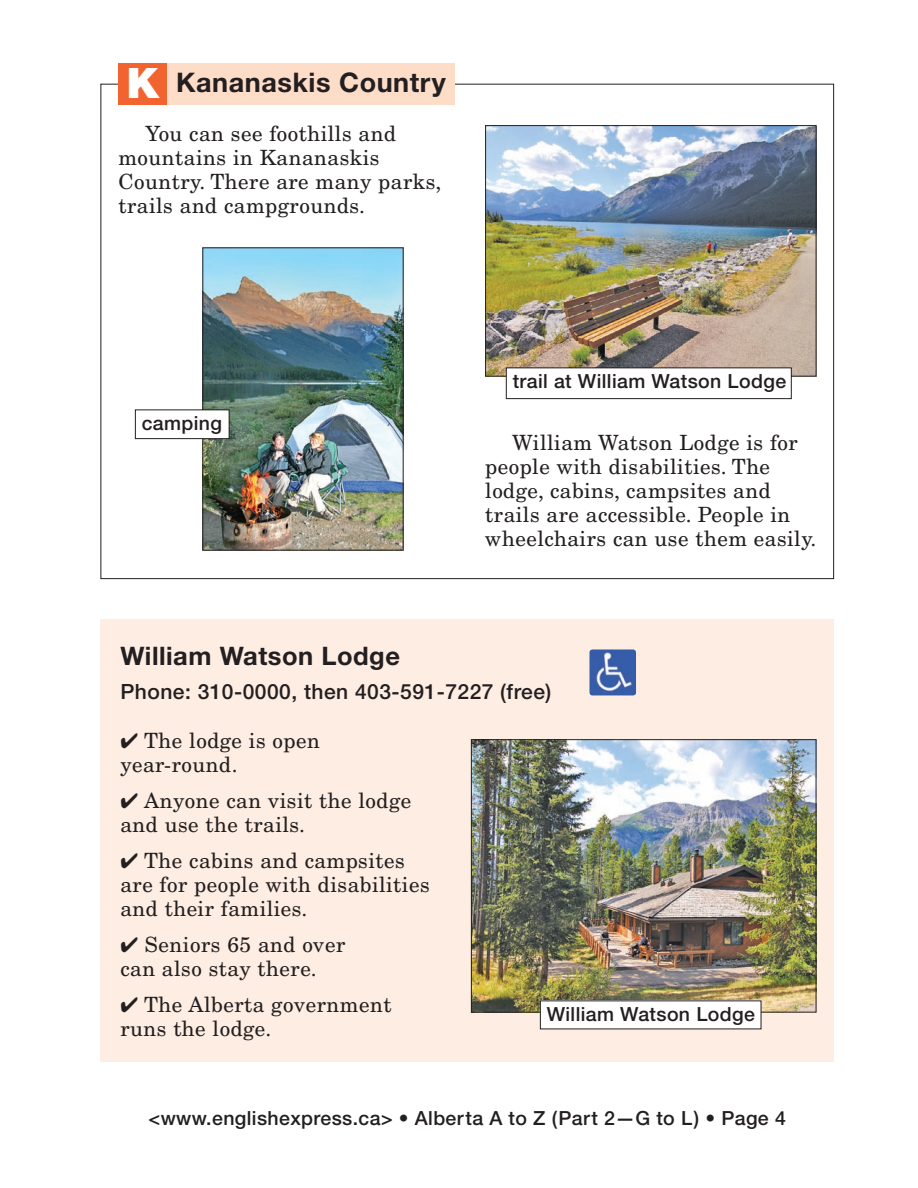
<style>
.page{position:relative;width:918px;height:1188px;background:#fff}
.page>*{position:absolute;margin:0;border:0;box-sizing:border-box;transform-origin:0 0}
.body{font:900 42px "Helvetica Neue";color:#fff}
.head-18_pt{font:700 27px "Helvetica Neue";letter-spacing:.02em;color:#231f20}
.subhead-black{font:700 25.5px "Helvetica Neue";letter-spacing:.02em;color:#231f20}
.body-2{font:21px/24px "New Century Schlbk";letter-spacing:.025em;color:#231f20}
.body-no_indent{font:21px/24px "New Century Schlbk";letter-spacing:.025em;color:#231f20}
.body-3{font:500 21px "Helvetica Neue";letter-spacing:.025em;color:#231f20}
.credit_web{font:500 19.5px "Helvetica Neue";letter-spacing:.02em;color:#231f20}
.vocab13-box_left{font:500 19.5px "Helvetica Neue";letter-spacing:.02em;color:#231f20}
</style>
<div class="page">
<div style="left:118px;top:63px;width:49px;height:42px;background:#f2642f"></div>
<div style="left:167px;top:63px;width:287px;height:42px;background:#fddcc8"></div>
<img style="left:205px;top:249px;width:197px;height:299px">
<div style="left:203px;top:247px;width:201px;height:303px;border:1px solid #231f20"></div>
<div style="left:135px;top:410px;width:94px;height:29px;background:#fff"></div>
<div style="left:135px;top:410px;width:95px;height:29px;border:1px solid #231f20"></div>
<img style="left:487px;top:127px;width:327px;height:247px">
<div style="left:485px;top:125px;width:331px;height:251px;border:1px solid #231f20"></div>
<div style="left:100px;top:620px;width:734px;height:442px;background:#fdede2"></div>
<div style="left:506px;top:368px;width:285px;height:31px;background:#fff"></div>
<div style="left:506px;top:368px;width:286px;height:31px;border:1px solid #231f20"></div>
<img style="left:590px;top:650px;width:46px;height:46px">
<img style="left:473px;top:741px;width:341px;height:269px">
<div style="left:471px;top:739px;width:345px;height:273px;border:1px solid #231f20"></div>
<div style="left:540px;top:1001px;width:221px;height:28px;background:#fff"></div>
<p class="body" style="left:127px;top:58px;width:34px">K</p>
<p class="head-18_pt" style="left:176px;top:65px;width:271px">Kananaskis Country</p>
<p class="body-2" style="left:118px;top:122px;width:324px;text-indent:27px">You can see foothills and mountains in Kananaskis<br>Country. There are many parks, trails and campgrounds.</p>
<p class="vocab13-box_left" style="left:142px;top:411px;width:82px">camping</p>
<p class="vocab13-box_left" style="left:513px;top:369px;width:275px">trail at William Watson Lodge</p>
<p class="body-2" style="left:485px;top:431px;width:333px;text-indent:27px">William Watson Lodge is for people with disabilities. The lodge, cabins, campsites and trails are accessible. People in wheelchairs can use them easily.</p>
<p class="subhead-black" style="left:120px;top:640px;width:281px">William Watson Lodge</p>
<p class="body-3" style="left:120px;top:679px;width:433px">Phone: 310-0000, then 403-591-7227 (free)</p>
<p class="body-no_indent" style="left:120px;top:729px;width:201px">✔ The lodge is open year-round.</p>
<p class="body-no_indent" style="left:120px;top:789px;width:293px">✔ Anyone can visit the lodge and use the trails.</p>
<p class="body-no_indent" style="left:120px;top:849px;width:311px">✔ The cabins and campsites are for people with disabilities and their families.</p>
<p class="body-no_indent" style="left:120px;top:933px;width:227px">✔ Seniors 65 and over can also stay there.</p>
<p class="body-no_indent" style="left:120px;top:993px;width:273px">✔ The Alberta government runs the lodge.</p>
<p class="vocab13-box_left" style="left:547px;top:1002px;width:210px">William Watson Lodge</p>
<p class="credit_web" style="left:149px;top:1107px;width:639px">&lt;www.englishexpress.ca&gt; • Alberta A to Z (Part 2—G to L) • Page 4</p>
</div>
